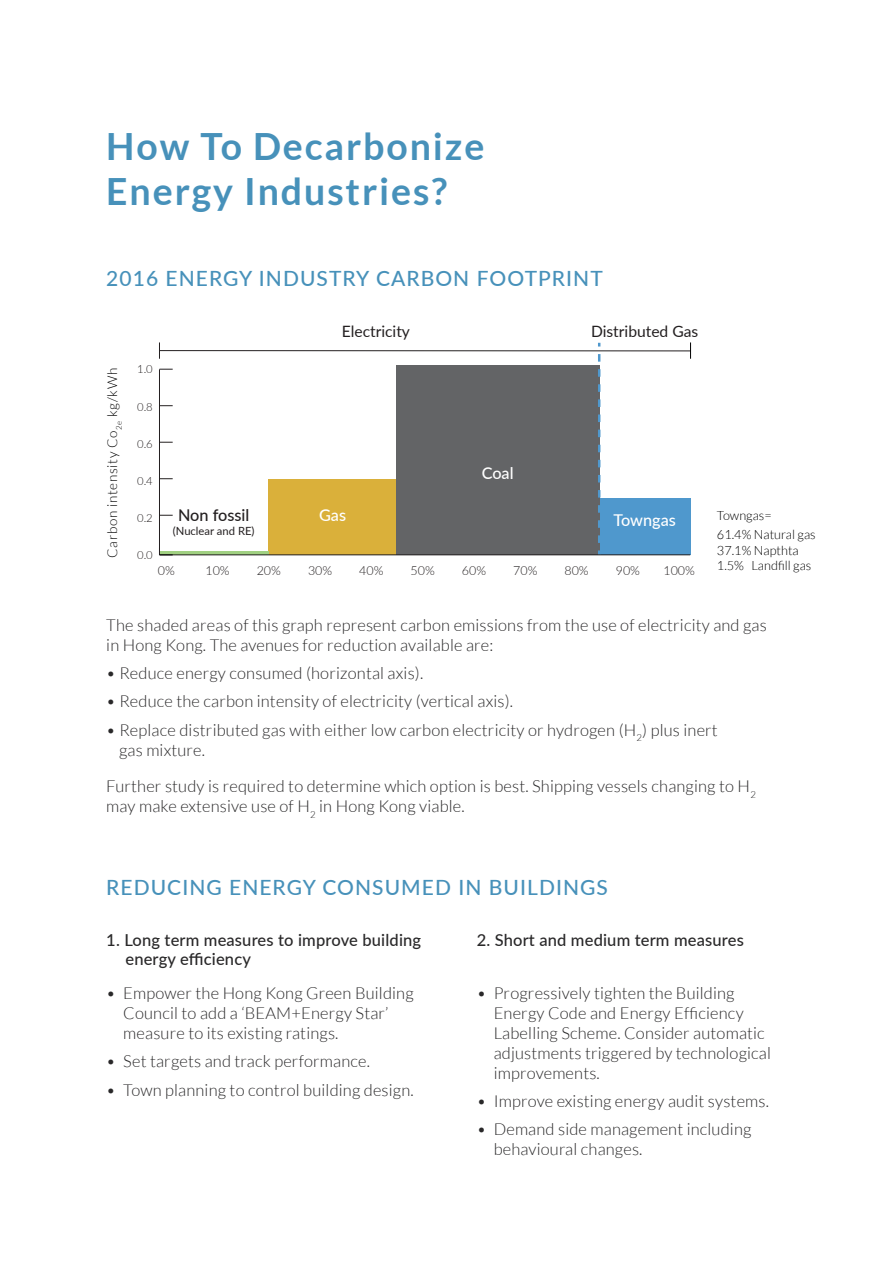
<style>
.page{position:relative;width:893px;height:1263px;background:#fff}
.page>*{position:absolute;margin:0;border:0;box-sizing:border-box;transform-origin:0 0}
.t1{font:700 37.5px "Lato";letter-spacing:.05em;color:#4791ba}
.t2{font:500 21px "Lato";letter-spacing:.05em;color:#4791ba}
.t3{font:300 16.5px/19.8px "Lato";letter-spacing:.01em;color:#292829}
.t4{font:500 16.5px/19.8px "Lato";letter-spacing:.01em;color:#292829}
.t5{font:500 16.2px "Lato";color:#fff}
.t6{font:500 16.2px "Lato";color:#231f20}
.t7{font:15.6px "Lato";color:#231f20}
.t8{font:300 13.5px "Lato";letter-spacing:.05em;color:#000}
.t9{font:300 12.75px/15.3px "Lato";color:#000}
.t10{font:300 12.45px "Lato";color:#231f20}
.t11{font:300 11.25px "Lato";color:#231f20}
.t12{font:11.25px "Lato";color:#231f20}
</style>
<div class="page">
<div style="left:549px;top:498px;width:141px;height:57px;background:#4f98cd"></div>
<div style="left:396px;top:365px;width:203px;height:190px;background:#636466"></div>
<div style="left:269px;top:479px;width:127px;height:76px;background:#dab03a"></div>
<hr style="left:159px;top:551px;width:110px;height:4px;background:#a0d081">
<hr style="left:159px;top:554px;width:531px;height:1px;background:#231f20">
<hr style="left:159px;top:369px;width:1px;height:186px;background:#231f20">
<svg style="left:160px;top:515px;width:13px;height:1px"></svg>
<svg style="left:160px;top:478px;width:13px;height:1px"></svg>
<svg style="left:160px;top:442px;width:13px;height:1px"></svg>
<svg style="left:160px;top:405px;width:13px;height:1px"></svg>
<svg style="left:159px;top:369px;width:14px;height:1px"></svg>
<hr style="left:159px;top:350px;width:531px;height:1px;background:#231f20">
<svg style="left:159px;top:342px;width:1px;height:17px"></svg>
<svg style="left:690px;top:342px;width:1px;height:17px"></svg>
<svg style="left:598px;top:354px;width:2px;height:200px"></svg>
<p class="t1" style="left:106px;top:125px;width:380px">How To Decarbonize</p>
<p class="t1" style="left:106px;top:170px;width:342px">Energy Industries?</p>
<p class="t2" style="left:106px;top:263px;width:498px">2016 ENERGY INDUSTRY CARBON FOOTPRINT</p>
<p class="t8" style="left:105px;top:558px;width:191px;rotate:-90deg">Carbon intensity Co<sub>2e</sub> kg/kWh</p>
<p class="t11" style="left:137px;top:362px;width:17px">1.0</p>
<p class="t11" style="left:137px;top:399px;width:17px">0.8</p>
<p class="t11" style="left:137px;top:436px;width:17px">0.6</p>
<p class="t11" style="left:137px;top:473px;width:17px">0.4</p>
<p class="t11" style="left:137px;top:510px;width:17px">0.2</p>
<p class="t11" style="left:137px;top:547px;width:17px">0.0</p>
<p class="t6" style="left:178px;top:504px;width:73px">Non fossil</p>
<p class="t12" style="left:173px;top:523px;width:83px">(Nuclear and RE)</p>
<p class="t7" style="left:342px;top:320px;width:70px">Electricity</p>
<p class="t7" style="left:591px;top:320px;width:109px">Distributed Gas</p>
<p class="t5" style="left:319px;top:504px;width:29px">Gas</p>
<p class="t5" style="left:482px;top:461px;width:33px">Coal</p>
<p class="t5" style="left:613px;top:509px;width:64px">Towngas</p>
<p class="t10" style="left:158px;top:562px;width:18px">0%</p>
<p class="t10" style="left:205px;top:562px;width:26px">10%</p>
<p class="t10" style="left:257px;top:562px;width:26px">20%</p>
<p class="t10" style="left:308px;top:562px;width:26px">30%</p>
<p class="t10" style="left:359px;top:562px;width:26px">40%</p>
<p class="t10" style="left:411px;top:562px;width:26px">50%</p>
<p class="t10" style="left:462px;top:562px;width:26px">60%</p>
<p class="t10" style="left:513px;top:562px;width:26px">70%</p>
<p class="t10" style="left:564px;top:562px;width:26px">80%</p>
<p class="t10" style="left:616px;top:562px;width:26px">90%</p>
<p class="t10" style="left:663px;top:562px;width:33px">100%</p>
<p class="t9" style="left:717px;top:508px;width:56px">Towngas=</p>
<p class="t9" style="left:717px;top:527px;width:100px">61.4% Natural gas<br>37.1% Napthta<br>1.5% Landfill gas</p>
<p class="t3" style="left:106px;top:615px;width:662px">The shaded areas of this graph represent carbon emissions from the use of electricity and gas in Hong Kong. The avenues for reduction available are:</p>
<p class="t3" style="left:106px;top:663px;width:318px">• Reduce energy consumed (horizontal axis).</p>
<p class="t3" style="left:106px;top:692px;width:408px">• Reduce the carbon intensity of electricity (vertical axis).</p>
<p class="t3" style="left:119px;top:720px;width:600px;text-indent:-13px">• Replace distributed gas with either low carbon electricity or hydrogen (H<sub>2</sub>) plus inert gas mixture.</p>
<p class="t3" style="left:106px;top:776px;width:651px">Further study is required to determine which option is best. Shipping vessels changing to H<sub>2 </sub>may make extensive use of H<sub>2</sub> in Hong Kong viable.</p>
<p class="t2" style="left:106px;top:872px;width:503px">REDUCING ENERGY CONSUMED IN BUILDINGS</p>
<p class="t4" style="left:125px;top:929px;width:297px;text-indent:-19px">1. Long term measures to improve building energy efficiency</p>
<p class="t4" style="left:477px;top:929px;width:269px">2. Short and medium term measures</p>
<p class="t3" style="left:123px;top:984px;width:292px;text-indent:-17px">• Empower the Hong Kong Green Building<br>Council to add a ‘BEAM+Energy Star’ measure to its existing ratings.</p>
<p class="t3" style="left:106px;top:1052px;width:265px">• Set targets and track performance.</p>
<p class="t3" style="left:106px;top:1080px;width:309px">• Town planning to control building design.</p>
<p class="t3" style="left:494px;top:984px;width:279px;text-indent:-17px">• Progressively tighten the Building Energy Code and Energy Efficiency Labelling Scheme. Consider automatic adjustments triggered by technological improvements.</p>
<p class="t3" style="left:477px;top:1091px;width:294px">• Improve existing energy audit systems.</p>
<p class="t3" style="left:494px;top:1119px;width:259px;text-indent:-17px">• Demand side management including behavioural changes.</p>
</div>
